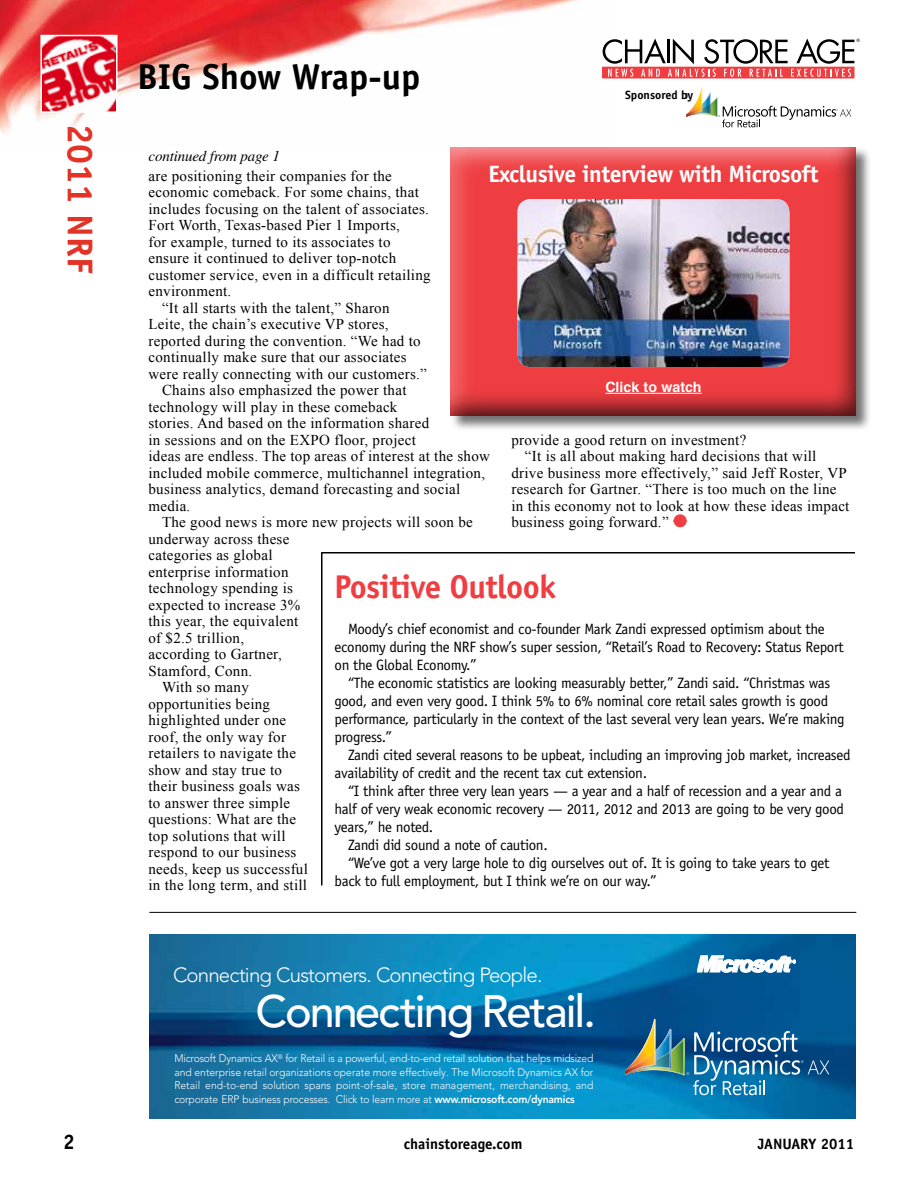
<style>
.page{position:relative;width:918px;height:1188px;background:#fff}
.page>*{position:absolute;margin:0;border:0;box-sizing:border-box;transform-origin:0 0}
.t1{font:500 45px "Avenir";letter-spacing:-.045em;color:#fff}
.t2{font:700 36px "Officina Sans Std";color:#000}
.t3{font:700 36px "Officina Sans Std";color:#e33226}
.t4{font:700 33px "Officina Sans Std";letter-spacing:-.02em;color:#ef3e42}
.t5{font:700 23.7px "Officina Sans Std";letter-spacing:-.02em;color:#fff}
.t6{font:700 21px "Officina Sans Std";color:#000}
.t7{font:300 20.4px "Avenir";letter-spacing:-.04em;color:#fff}
.t8{font:15px "Times New Roman";letter-spacing:.02em;color:#000}
.t9{font:15px/18px "Officina Sans Std";letter-spacing:-.02em;color:#000}
.t10{font:700 15px "Officina Sans Std";color:#000}
.t11{font:italic 15px "Times";letter-spacing:-.01em;color:#000}
.t12{font:700 14.25px "Helvetica";color:#fff}
.t13{font:700 12px "Officina Sans Std";color:#000}
.t14{font:300 10.95px/13.6px "Avenir";letter-spacing:-.015em;color:#fff;text-align:justify;scale:.95 1}
.s1{color:#ef3e42}
.s2{font-weight:800}
</style>
<div class="page">
<svg style="left:673px;top:521px;width:14px;height:1px"></svg>
<svg style="left:686px;top:87px;width:165px;height:40px"></svg>
<img style="left:0;top:0;width:611px;height:134px">
<img style="left:43px;top:38px;width:72px;height:72px">
<div style="left:40px;top:35px;width:78px;height:78px;border:2px solid #fff"></div>
<img style="left:149px;top:934px;width:707px;height:185px">
<svg style="left:625px;top:1019px;width:204px;height:76px;background:#2b729c"></svg>
<svg style="left:697px;top:956px;width:99px;height:16px"></svg>
<hr style="left:149px;top:912px;width:707px;height:1px;background:#000">
<hr style="left:321px;top:552px;width:534px;height:2px;background:#000">
<hr style="left:321px;top:552px;width:1px;height:333px;background:#000">
<div style="left:450px;top:146px;width:422px;height:285px;background:#000;opacity:.55"></div>
<div style="left:448px;top:144px;width:410px;height:272px;background:#000;opacity:.75"></div>
<img style="left:518px;top:199px;width:271px;height:168px">
<hr style="left:605px;top:393px;width:97px;height:1px;background:#fff">
<div style="left:603px;top:67px;width:251px;height:11px;border:1px solid #ef3e42"></div>
<svg style="left:603px;top:39px;width:257px;height:38px"></svg>
<h2 class="t3" style="left:103px;top:124px;width:152px;rotate:90deg">2011 NRF</h2>
<h2 class="t2" style="left:137px;top:55px;width:285px">BIG Show Wrap-up</h2>
<p class="t13" style="left:625px;top:87px;width:70px">Sponsored by</p>
<p class="t11" style="left:148px;top:148px;width:133px">continued from page 1</p>
<h3 class="t5" style="left:488px;top:160px;width:332px">Exclusive interview with Microsoft</h3>
<p class="t8" style="left:148px;top:165px;width:245px">are positioning their companies for the</p>
<p class="t8" style="left:148px;top:182px;width:272px">economic comeback. For some chains, that</p>
<p class="t8" style="left:148px;top:198px;width:282px">includes focusing on the talent of associates.</p>
<p class="t8" style="left:148px;top:215px;width:253px">Fort Worth, Texas-based Pier 1 Imports,</p>
<p class="t8" style="left:148px;top:231px;width:244px">for example, turned to its associates to</p>
<p class="t8" style="left:148px;top:248px;width:249px">ensure it continued to deliver top-notch</p>
<p class="t8" style="left:148px;top:264px;width:284px">customer service, even in a difficult retailing</p>
<p class="t8" style="left:148px;top:281px;width:84px">environment.</p>
<p class="t8" style="left:162px;top:297px;width:229px">“It all starts with the talent,” Sharon</p>
<p class="t8" style="left:148px;top:314px;width:242px">Leite, the chain’s executive VP stores,</p>
<p class="t8" style="left:148px;top:330px;width:274px">reported during the convention. “We had to</p>
<p class="t8" style="left:148px;top:347px;width:260px">continually make sure that our associates</p>
<p class="t8" style="left:148px;top:363px;width:280px">were really connecting with our customers.”</p>
<p class="t8" style="left:162px;top:380px;width:246px">Chains also emphasized the power that</p>
<p class="t8" style="left:148px;top:396px;width:250px">technology will play in these comeback</p>
<p class="t8" style="left:148px;top:413px;width:282px">stories. And based on the information shared</p>
<p class="t8" style="left:148px;top:429px;width:269px">in sessions and on the EXPO floor, project</p>
<p class="t8" style="left:148px;top:446px;width:343px">ideas are endless. The top areas of interest at the show</p>
<p class="t8" style="left:148px;top:462px;width:338px">included mobile commerce, multichannel integration,</p>
<p class="t8" style="left:148px;top:479px;width:313px">business analytics, demand forecasting and social</p>
<p class="t8" style="left:148px;top:495px;width:43px">media.</p>
<p class="t8" style="left:162px;top:512px;width:312px">The good news is more new projects will soon be</p>
<p class="t8" style="left:148px;top:528px;width:142px">underway across these</p>
<p class="t8" style="left:148px;top:545px;width:126px">categories as global</p>
<p class="t8" style="left:148px;top:561px;width:142px">enterprise information</p>
<p class="t8" style="left:148px;top:578px;width:146px">technology spending is</p>
<p class="t8" style="left:148px;top:594px;width:153px">expected to increase 3%</p>
<p class="t8" style="left:148px;top:611px;width:151px">this year, the equivalent</p>
<p class="t8" style="left:148px;top:627px;width:97px">of $2.5 trillion,</p>
<p class="t8" style="left:148px;top:644px;width:135px">according to Gartner,</p>
<p class="t8" style="left:148px;top:660px;width:105px">Stamford, Conn.</p>
<p class="t8" style="left:162px;top:677px;width:88px">With so many</p>
<p class="t8" style="left:148px;top:693px;width:123px">opportunities being</p>
<p class="t8" style="left:148px;top:710px;width:139px">highlighted under one</p>
<p class="t8" style="left:148px;top:726px;width:139px">roof, the only way for</p>
<p class="t8" style="left:148px;top:743px;width:149px">retailers to navigate the</p>
<p class="t8" style="left:148px;top:759px;width:135px">show and stay true to</p>
<p class="t8" style="left:148px;top:776px;width:153px">their business goals was</p>
<p class="t8" style="left:148px;top:792px;width:143px">to answer three simple</p>
<p class="t8" style="left:148px;top:809px;width:149px">questions: What are the</p>
<p class="t8" style="left:148px;top:825px;width:139px">top solutions that will</p>
<p class="t8" style="left:148px;top:842px;width:149px">respond to our business</p>
<p class="t8" style="left:148px;top:858px;width:161px">needs, keep us successful</p>
<p class="t8" style="left:148px;top:875px;width:160px">in the long term, and still</p>
<p class="t12" style="left:605px;top:376px;width:98px">Click to watch</p>
<p class="t8" style="left:511px;top:429px;width:237px">provide a good return on investment?</p>
<p class="t8" style="left:525px;top:446px;width:293px">“It is all about making hard decisions that will</p>
<p class="t8" style="left:511px;top:462px;width:337px">drive business more effectively,” said Jeff Roster, VP</p>
<p class="t8" style="left:511px;top:479px;width:327px">research for Gartner. “There is too much on the line</p>
<p class="t8" style="left:511px;top:495px;width:340px">in this economy not to look at how these ideas impact</p>
<p class="t8" style="left:511px;top:512px;width:177px">business going forward.” <span class="s1">●</span></p>
<h3 class="t4" style="left:334px;top:566px;width:223px">Positive Outlook</h3>
<p class="t9" style="left:334px;top:620px;width:511px;text-indent:14px">Moody’s chief economist and co-founder Mark Zandi expressed optimism about the economy during the NRF show’s super session, “Retail’s Road to Recovery: Status Report on the Global Economy.”</p>
<p class="t9" style="left:334px;top:674px;width:512px;text-indent:14px">“The economic statistics are looking measurably better,” Zandi said. “Christmas was good, and even very good. I think 5% to 6% nominal core retail sales growth is good performance, particularly in the context of the last several very lean years. We’re making progress.”</p>
<p class="t9" style="left:334px;top:746px;width:518px;text-indent:14px">Zandi cited several reasons to be upbeat, including an improving job market, increased availability of credit and the recent tax cut extension.</p>
<p class="t9" style="left:348px;top:782px;width:495px">“I think after three very lean years — a year and a half of recession and a year and a</p>
<p class="t9" style="left:334px;top:800px;width:511px">half of very weak economic recovery — 2011, 2012 and 2013 are going to be very good</p>
<p class="t9" style="left:334px;top:818px;width:100px">years,” he noted.</p>
<p class="t9" style="left:348px;top:836px;width:201px">Zandi did sound a note of caution.</p>
<p class="t9" style="left:348px;top:854px;width:483px">“We’ve got a very large hole to dig ourselves out of. It is going to take years to get</p>
<p class="t9" style="left:334px;top:872px;width:324px">back to full employment, but I think we’re on our way.”</p>
<h3 class="t7" style="left:173px;top:963px;width:371px">Connecting Customers. Connecting People.</h3>
<h1 class="t1" style="left:255px;top:985px;width:342px">Connecting Retail.</h1>
<p class="t14" style="left:174px;top:1052px;width:443px">Microsoft Dynamics AX<sup>®</sup> for Retail is a powerful, end-to-end retail solution that helps midsized and enterprise retail organizations operate more effectively. The Microsoft Dynamics AX for Retail end-to-end solution spans point-of-sale, store management, merchandising, and corporate ERP business processes. Click to learn more at <span class="s2">www.microsoft.com/dynamics</span></p>
<h3 class="t6" style="left:63px;top:1128px;width:13px">2</h3>
<p class="t10" style="left:404px;top:1134px;width:120px">chainstoreage.com</p>
<p class="t10" style="left:758px;top:1134px;width:98px">JANUARY 2011</p>
</div>
